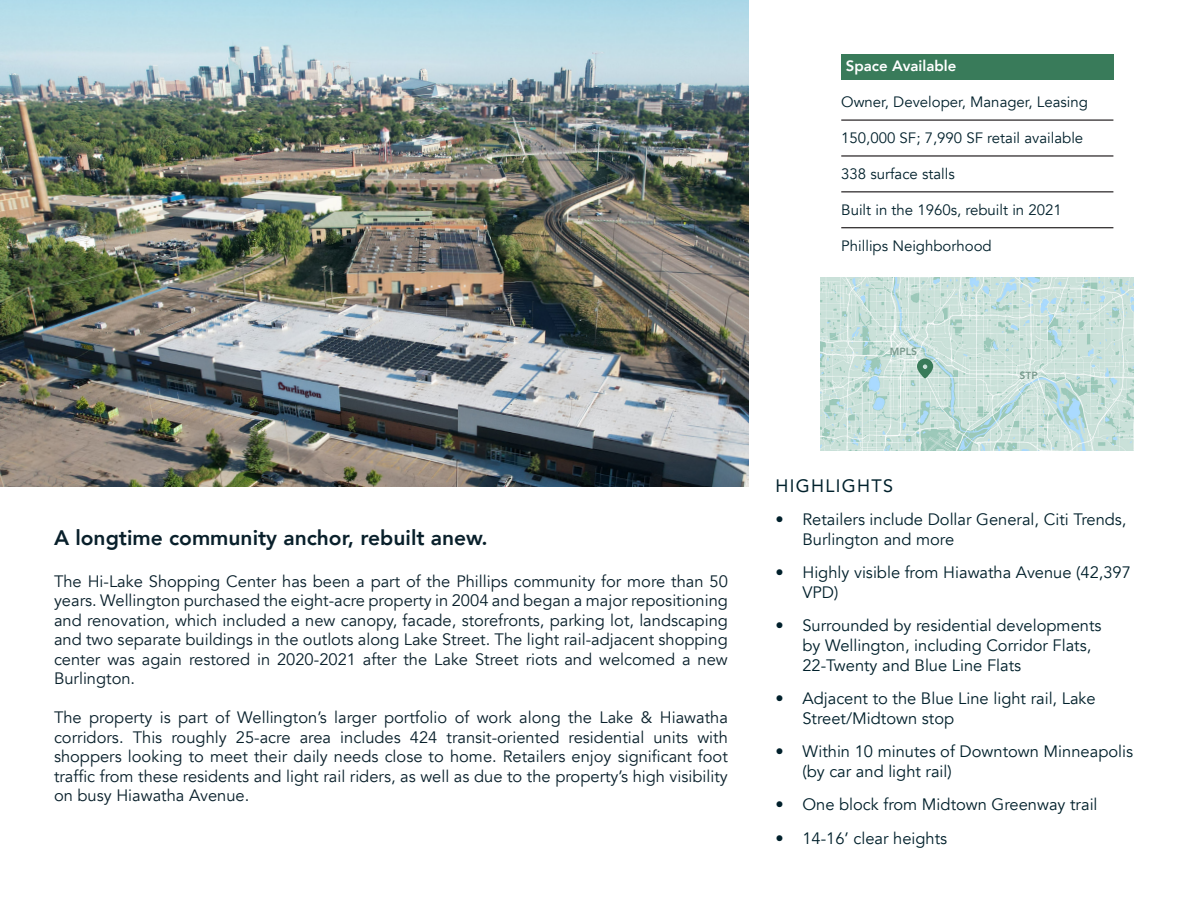
<style>
.page{position:relative;width:1188px;height:918px;background:#fff}
.page>*{position:absolute;margin:0;border:0;box-sizing:border-box;transform-origin:0 0}
.t1{font:800 21px "Avenir";color:#09202b}
.t2{font:18px "Avenir";letter-spacing:.075em;color:#00212c}
.t3{font:16.5px/19.5px "Avenir";color:#09202b;text-align:justify}
.t4{font:16.5px/19.8px "Avenir";color:#00202b}
.t5{font:15px "Avenir";color:#00202b}
.t6{font:800 15px "Avenir";color:#fff}
.t7{font:800 10.35px "Avenir";color:#79998d}
</style>
<div class="page">
<div style="left:841px;top:54px;width:272px;height:26px;background:#397b5a"></div>
<hr style="left:841px;top:119px;width:272px;height:2px;background:#231f20">
<hr style="left:841px;top:227px;width:272px;height:1px;background:#231f20">
<hr style="left:841px;top:155px;width:272px;height:2px;background:#231f20">
<hr style="left:841px;top:191px;width:272px;height:1px;background:#231f20">
<img style="left:821px;top:277px;width:313px;height:174px">
<svg style="left:917px;top:358px;width:16px;height:20px"></svg>
<img style="left:0;top:0;width:748px;height:486px">
<p class="t1" style="left:54px;top:521px;width:435px">A longtime community anchor, rebuilt anew.</p>
<p class="t3" style="left:54px;top:572px;width:675px">The Hi-Lake Shopping Center has been a part of the Phillips community for more than 50 years. Wellington purchased the eight-acre property in 2004 and began a major repositioning and renovation, which included a new canopy, facade, storefronts, parking lot, landscaping and two separate buildings in the outlots along Lake Street. The light rail-adjacent shopping center was again restored in 2020-2021 after the Lake Street riots and welcomed a new Burlington.</p>
<p class="t3" style="left:54px;top:708px;width:675px">The property is part of Wellington’s larger portfolio of work along the Lake &amp; Hiawatha corridors. This roughly 25-acre area includes 424 transit-oriented residential units with shoppers looking to meet their daily needs close to home. Retailers enjoy significant foot traffic from these residents and light rail riders, as well as due to the property’s high visibility on busy Hiawatha Avenue.</p>
<p class="t6" style="left:846px;top:55px;width:112px">Space Available</p>
<p class="t5" style="left:841px;top:93px;width:248px">Owner, Developer, Manager, Leasing</p>
<p class="t5" style="left:841px;top:129px;width:244px">150,000 SF; 7,990 SF retail available</p>
<p class="t5" style="left:841px;top:165px;width:115px">338 surface stalls</p>
<p class="t5" style="left:841px;top:201px;width:222px">Built in the 1960s, rebuilt in 2021</p>
<p class="t5" style="left:841px;top:237px;width:152px">Phillips Neighborhood</p>
<p class="t7" style="left:890px;top:343px;width:29px">MPLS</p>
<p class="t2" style="left:775px;top:471px;width:119px">HIGHLIGHTS</p>
<p class="t7" style="left:1020px;top:368px;width:20px">STP</p>
<p class="t4" style="left:802px;top:510px;width:326px;text-indent:-27px">• Retailers include Dollar General, Citi Trends,<br>Burlington and more</p>
<p class="t4" style="left:802px;top:563px;width:330px;text-indent:-27px">• Highly visible from Hiawatha Avenue (42,397<br>VPD)</p>
<p class="t4" style="left:802px;top:616px;width:301px;text-indent:-27px">• Surrounded by residential developments by Wellington, including Corridor Flats,<br>22-Twenty and Blue Line Flats</p>
<p class="t4" style="left:802px;top:689px;width:295px;text-indent:-27px">• Adjacent to the Blue Line light rail, Lake<br>Street/Midtown stop</p>
<p class="t4" style="left:802px;top:742px;width:332px;text-indent:-27px">• Within 10 minutes of Downtown Minneapolis (by car and light rail)</p>
<p class="t4" style="left:775px;top:795px;width:324px">• One block from Midtown Greenway trail</p>
<p class="t4" style="left:775px;top:828px;width:173px">• 14-16’ clear heights</p>
</div>
